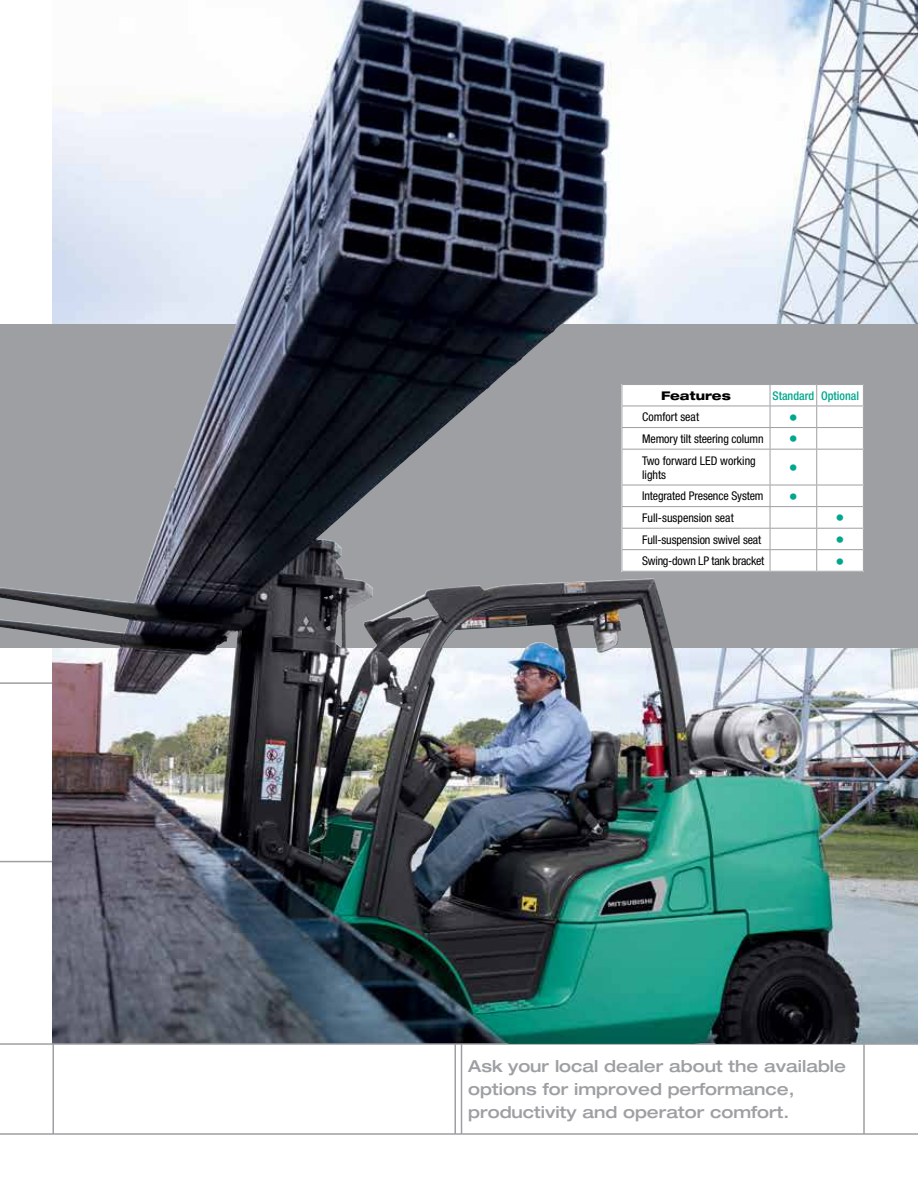
<style>
.page{position:relative;width:918px;height:1188px;background:#fff}
.page>*{position:absolute;margin:0;border:0;box-sizing:border-box;transform-origin:0 0}
.t1{font:500 condensed 18px "Helvetica Neue";color:#00a78c}
.t2{font:500 expanded 16.5px/23px "Helvetica Neue";color:#9d9fa2}
.t3{font:condensed 12px/14.4px "Helvetica Neue";letter-spacing:-.01em;color:#000}
.t4{font:500 condensed 12px "Helvetica Neue";color:#00a78c}
.t5{font:800 expanded 12px "Helvetica Neue";color:#000}
</style>
<div class="page">
<hr style="left:52px;top:862px;width:2px;height:272px;background:#9d9fa2">
<hr style="left:461px;top:648px;width:1px;height:486px;background:#9d9fa2">
<hr style="left:454px;top:648px;width:2px;height:486px;background:#9d9fa2">
<hr style="left:863px;top:648px;width:2px;height:486px;background:#9d9fa2">
<img style="left:859px;top:0;width:59px;height:1043px">
<div style="left:0;top:324px;width:918px;height:324px;background:#9d9fa2"></div>
<svg style="left:859px;top:385px;width:5px;height:186px"></svg>
<hr style="left:0;top:1133px;width:918px;height:2px;background:#9d9fa2">
<hr style="left:0;top:1043px;width:918px;height:2px;background:#9d9fa2">
<img style="left:0;top:0;width:859px;height:1044px">
<p class="t5" style="left:661px;top:388px;width:71px">Features</p>
<p class="t4" style="left:773px;top:389px;width:88px">Standard Optional</p>
<p class="t3" style="left:642px;top:410px;width:58px">Comfort seat</p>
<h1 class="t1" style="left:789px;top:407px;width:10px">•</h1>
<p class="t3" style="left:642px;top:431px;width:123px">Memory tilt steering column</p>
<h1 class="t1" style="left:789px;top:428px;width:10px">•</h1>
<p class="t3" style="left:642px;top:453px;width:115px">Two forward LED working lights</p>
<h1 class="t1" style="left:789px;top:457px;width:10px">•</h1>
<p class="t3" style="left:642px;top:489px;width:123px">Integrated Presence System</p>
<h1 class="t1" style="left:789px;top:486px;width:10px">•</h1>
<p class="t3" style="left:642px;top:511px;width:93px">Full-suspension seat</p>
<h1 class="t1" style="left:836px;top:507px;width:10px">•</h1>
<p class="t3" style="left:642px;top:532px;width:121px">Full-suspension swivel seat</p>
<h1 class="t1" style="left:836px;top:529px;width:10px">•</h1>
<p class="t3" style="left:642px;top:554px;width:124px">Swing-down LP tank bracket</p>
<h1 class="t1" style="left:836px;top:550px;width:10px">•</h1>
<h2 class="t2" style="left:468px;top:1055px;width:379px">Ask your local dealer about the available options for improved performance, productivity and operator comfort.</h2>
</div>
